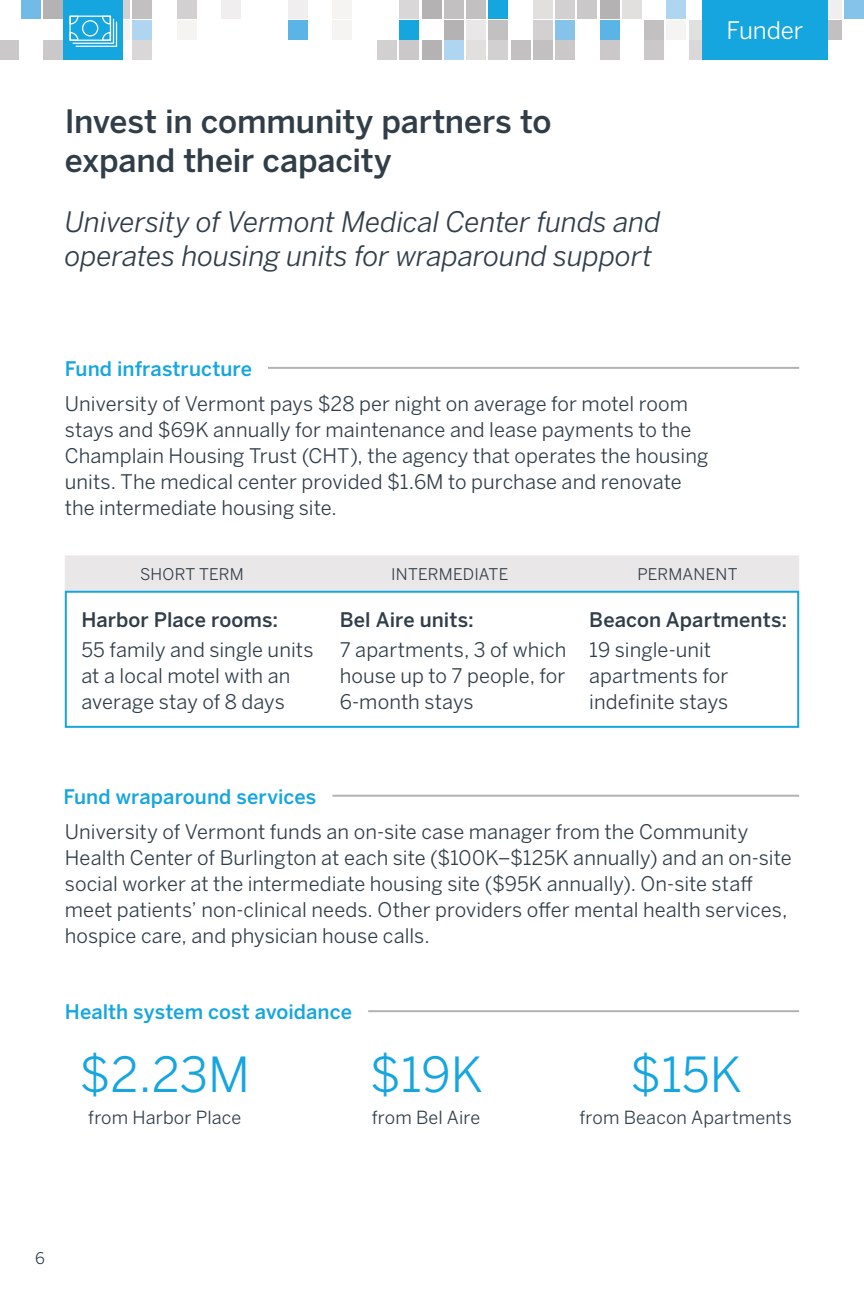
<style>
.page{position:relative;width:864px;height:1296px;background:#fff}
.page>*{position:absolute;margin:0;border:0;box-sizing:border-box;transform-origin:0 0}
.t1{font:48px "Benton Sans";color:#16a6df}
.t2{font:500 32px/38.4px "Benton Sans";letter-spacing:-.005em;color:#313e48}
.t3{font:italic 28px/33.6px "Benton Sans";letter-spacing:-.005em;color:#313e48}
.t4{font:24px "Benton Sans";letter-spacing:-.005em;color:#fff}
.t5{font:20px/26px "Benton Sans";letter-spacing:.005em;color:#313e48}
.t6{font:500 20px "Benton Sans";letter-spacing:.005em;color:#16a6df}
.t7{font:500 20px "Benton Sans";letter-spacing:.005em;color:#313e48}
.t8{font:18px "Benton Sans";letter-spacing:.01em;color:#313e48}
.t9{font:16px "Benton Sans";letter-spacing:.01em;color:#313e48}
</style>
<div class="page">
<div style="left:845px;top:0;width:19px;height:19px;background:#85c3eb"></div>
<div style="left:533px;top:0;width:19px;height:19px;background:#e2dfdf"></div>
<div style="left:489px;top:0;width:19px;height:19px;background:#16a6df"></div>
<div style="left:466px;top:0;width:20px;height:19px;background:#c3c0c1"></div>
<div style="left:444px;top:0;width:19px;height:19px;background:#c3c0c1"></div>
<div style="left:422px;top:0;width:19px;height:19px;background:#b4b2b2"></div>
<div style="left:400px;top:0;width:19px;height:19px;background:#dad7d8"></div>
<div style="left:177px;top:0;width:19px;height:19px;background:#d2d0d0"></div>
<div style="left:222px;top:0;width:19px;height:19px;background:#f1eeef"></div>
<div style="left:288px;top:0;width:20px;height:19px;background:#f1eeef"></div>
<div style="left:333px;top:0;width:19px;height:19px;background:#f6f3f3"></div>
<div style="left:133px;top:0;width:19px;height:19px;background:#c3c0c1"></div>
<div style="left:110px;top:0;width:20px;height:19px;background:#d2d0d0"></div>
<div style="left:44px;top:0;width:19px;height:19px;background:#b4b2b2"></div>
<div style="left:21px;top:0;width:20px;height:19px;background:#72bbe8"></div>
<div style="left:822px;top:0;width:20px;height:19px;background:#f1eeef"></div>
<div style="left:667px;top:0;width:19px;height:19px;background:#afd5f1"></div>
<div style="left:622px;top:0;width:19px;height:19px;background:#e2dfdf"></div>
<div style="left:600px;top:0;width:19px;height:19px;background:#b4b2b2"></div>
<div style="left:578px;top:0;width:19px;height:19px;background:#cac8c8"></div>
<div style="left:555px;top:0;width:20px;height:19px;background:#d2d0d0"></div>
<div style="left:533px;top:20px;width:19px;height:19px;background:#d2d0d0"></div>
<div style="left:489px;top:20px;width:19px;height:19px;background:#c3c0c1"></div>
<div style="left:466px;top:20px;width:20px;height:19px;background:#eae7e8"></div>
<div style="left:444px;top:20px;width:19px;height:19px;background:#b4b2b2"></div>
<div style="left:400px;top:20px;width:19px;height:19px;background:#16a6df"></div>
<div style="left:177px;top:20px;width:19px;height:19px;background:#f6f3f3"></div>
<div style="left:288px;top:20px;width:20px;height:19px;background:#5ab4e5"></div>
<div style="left:333px;top:20px;width:19px;height:19px;background:#f6f3f3"></div>
<div style="left:133px;top:20px;width:19px;height:19px;background:#afd5f1"></div>
<div style="left:110px;top:20px;width:20px;height:19px;background:#f6f3f3"></div>
<div style="left:822px;top:20px;width:20px;height:19px;background:#c3c0c1"></div>
<div style="left:689px;top:20px;width:19px;height:19px;background:#e2dfdf"></div>
<div style="left:667px;top:20px;width:19px;height:19px;background:#f6f3f3"></div>
<div style="left:644px;top:20px;width:20px;height:19px;background:#c3c0c1"></div>
<div style="left:600px;top:20px;width:19px;height:19px;background:#5ab4e5"></div>
<div style="left:555px;top:20px;width:20px;height:19px;background:#85c3eb"></div>
<div style="left:533px;top:41px;width:19px;height:19px;background:#c3c0c1"></div>
<div style="left:511px;top:41px;width:19px;height:19px;background:#c3c0c1"></div>
<div style="left:489px;top:41px;width:19px;height:19px;background:#d2d0d0"></div>
<div style="left:466px;top:41px;width:20px;height:19px;background:#e2dfdf"></div>
<div style="left:444px;top:41px;width:19px;height:19px;background:#afd5f1"></div>
<div style="left:422px;top:41px;width:19px;height:19px;background:#b4b2b2"></div>
<div style="left:400px;top:41px;width:19px;height:19px;background:#cac8c8"></div>
<div style="left:377px;top:41px;width:20px;height:19px;background:#d2d0d0"></div>
<div style="left:133px;top:41px;width:19px;height:19px;background:#dad7d8"></div>
<div style="left:44px;top:41px;width:19px;height:19px;background:#cac8c8"></div>
<div style="left:0;top:41px;width:18px;height:19px;background:#cac8c8"></div>
<div style="left:689px;top:41px;width:19px;height:19px;background:#dad7d8"></div>
<div style="left:644px;top:41px;width:20px;height:19px;background:#cac8c8"></div>
<div style="left:600px;top:41px;width:19px;height:19px;background:#cac8c8"></div>
<div style="left:555px;top:41px;width:20px;height:19px;background:#cac8c8"></div>
<div style="left:65px;top:555px;width:734px;height:37px;background:#eae7e8;border:2px solid #eae7e8"></div>
<hr style="left:368px;top:1010px;width:431px;height:2px;background:#b4b2b2">
<hr style="left:268px;top:367px;width:531px;height:2px;background:#b4b2b2">
<hr style="left:332px;top:795px;width:467px;height:2px;background:#b4b2b2">
<div style="left:63px;top:0;width:60px;height:60px;background:#16a6df"></div>
<div style="left:65px;top:591px;width:734px;height:137px;border:2px solid #16a6df"></div>
<svg style="left:69px;top:15px;width:48px;height:32px"></svg>
<div style="left:82px;top:20px;width:16px;height:17px;border:1px solid #fff;border-radius:50%"></div>
<div style="left:702px;top:0;width:126px;height:60px;background:#16a6df"></div>
<h2 class="t2" style="left:65px;top:102px;width:488px">Invest in community partners to expand their capacity</h2>
<h3 class="t3" style="left:65px;top:205px;width:597px">University of Vermont Medical Center funds and operates housing units for wraparound support</h3>
<p class="t4" style="left:727px;top:16px;width:78px">Funder</p>
<p class="t6" style="left:65px;top:357px;width:189px">Fund infrastructure</p>
<p class="t5" style="left:65px;top:391px;width:645px">University of Vermont pays $28 per night on average for motel room stays and $69K annually for maintenance and lease payments to the Champlain Housing Trust (CHT), the agency that operates the housing units. The medical center provided $1.6M to purchase and renovate the intermediate housing site.</p>
<p class="t9" style="left:140px;top:565px;width:105px">SHORT TERM</p>
<p class="t9" style="left:637px;top:565px;width:102px">PERMANENT</p>
<p class="t9" style="left:391px;top:565px;width:119px">INTERMEDIATE</p>
<p class="t7" style="left:81px;top:608px;width:198px">Harbor Place rooms:</p>
<p class="t5" style="left:81px;top:637px;width:234px">55 family and single units at a local motel with an average stay of 8 days</p>
<p class="t7" style="left:340px;top:608px;width:135px">Bel Aire units:</p>
<p class="t5" style="left:340px;top:637px;width:228px;text-align:justify">7 apartments, 3 of which house up to 7 people, for 6-month stays</p>
<p class="t7" style="left:589px;top:608px;width:199px">Beacon Apartments:</p>
<p class="t5" style="left:589px;top:637px;width:141px">19 single-unit apartments for indefinite stays</p>
<p class="t6" style="left:63px;top:784px;width:255px">Fund wraparound services</p>
<p class="t5" style="left:65px;top:819px;width:728px">University of Vermont funds an on-site case manager from the Community Health Center of Burlington at each site ($100K–$125K annually) and an on-site social worker at the intermediate housing site ($95K annually). On-site staff meet patients’ non-clinical needs. Other providers offer mental health services, hospice care, and physician house calls.</p>
<p class="t6" style="left:65px;top:1000px;width:289px">Health system cost avoidance</p>
<h1 class="t1" style="left:80px;top:1046px;width:172px">$2.23M</h1>
<p class="t8" style="left:88px;top:1107px;width:155px">from Harbor Place</p>
<h1 class="t1" style="left:370px;top:1046px;width:115px">$19K</h1>
<p class="t8" style="left:372px;top:1107px;width:110px">from Bel Aire</p>
<h1 class="t1" style="left:630px;top:1046px;width:113px">$15K</h1>
<p class="t8" style="left:580px;top:1107px;width:214px">from Beacon Apartments</p>
<p class="t9" style="left:35px;top:1249px;width:11px">6</p>
</div>
